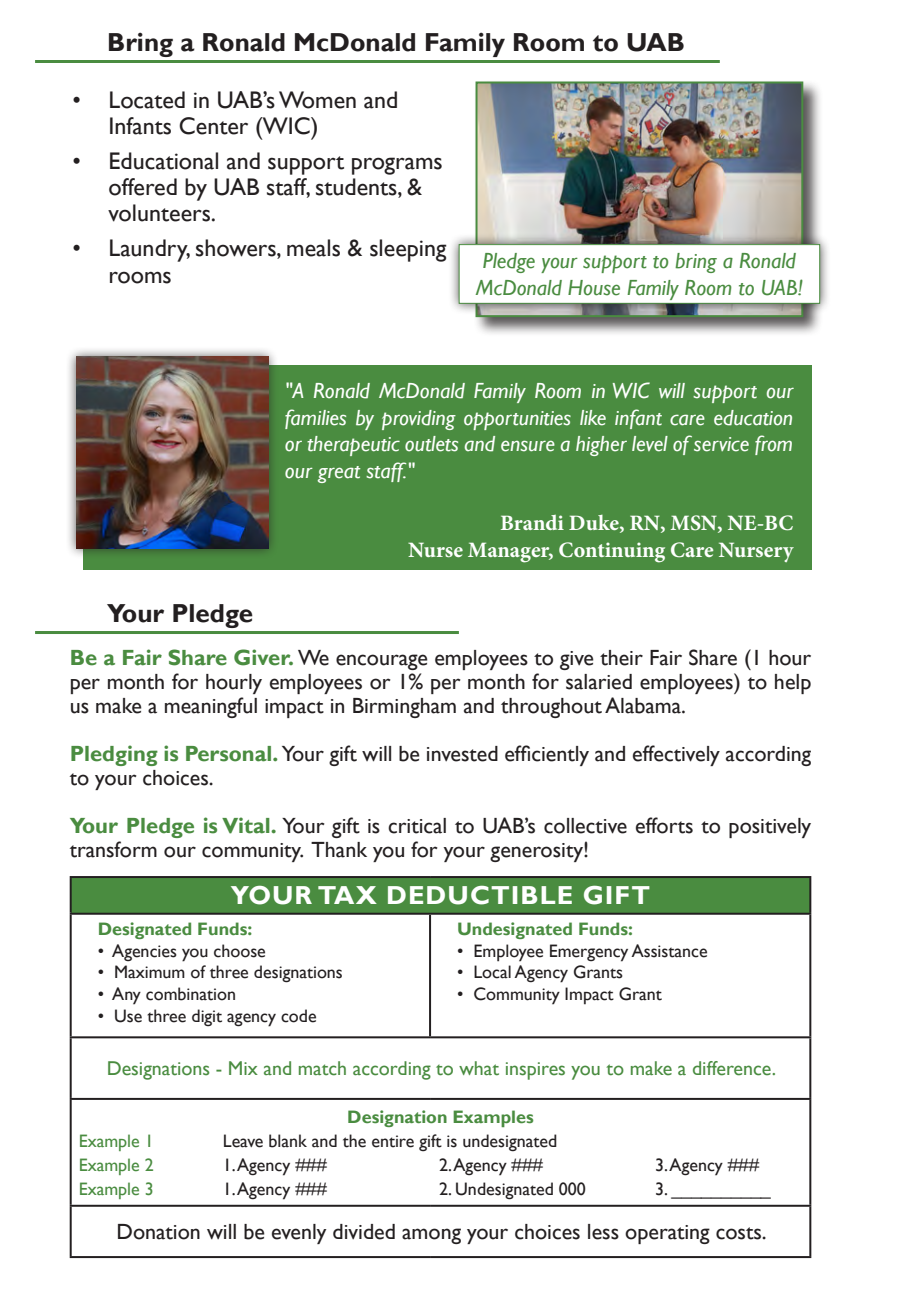
<style>
.page{position:relative;width:900px;height:1296px;background:#fff}
.page>*{position:absolute;margin:0;border:0;box-sizing:border-box;transform-origin:0 0}
.t1{font:700 26px "Gill Sans";color:#231f20}
.t2{font:700 26px "Gill Sans";letter-spacing:.04em;color:#fff}
.t3{font:24px/26px "Gill Sans";color:#231f20}
.t4{font:22px/24px "Gill Sans";color:#231f20}
.t5{font:italic 22px/26.4px "Gill Sans";color:#fff;text-align:justify}
.t6{font:italic 22px/26.4px "Gill Sans";color:#4a8c40;text-align:center}
.t7{font:700 22px "Minion Pro";color:#fff}
.t8{font:20px "Gill Sans";color:#4a8c40}
.t9{font:18px "Gill Sans";color:#231f20}
.t10{font:700 18px "Gill Sans";color:#4a8c40}
.t11{font:18px "Gill Sans";color:#4a8c40}
.s1{font-weight:700;color:#4a8c40}
</style>
<div class="page">
<hr style="left:35px;top:631px;width:423px;height:3px;background:#4a8c40">
<div style="left:71px;top:877px;width:738px;height:37px;background:#4a8c40"></div>
<hr style="left:70px;top:915px;width:2px;height:121px;background:#231f20">
<hr style="left:429px;top:915px;width:2px;height:121px;background:#231f20">
<hr style="left:808px;top:915px;width:2px;height:121px;background:#231f20">
<hr style="left:70px;top:1036px;width:360px;height:2px;background:#231f20">
<hr style="left:70px;top:1038px;width:2px;height:60px;background:#231f20">
<hr style="left:430px;top:1036px;width:380px;height:2px;background:#231f20">
<hr style="left:808px;top:1038px;width:2px;height:60px;background:#231f20">
<hr style="left:70px;top:1098px;width:360px;height:2px;background:#231f20">
<hr style="left:70px;top:1100px;width:2px;height:105px;background:#231f20">
<hr style="left:430px;top:1098px;width:380px;height:2px;background:#231f20">
<hr style="left:808px;top:1100px;width:2px;height:105px;background:#231f20">
<hr style="left:70px;top:1205px;width:360px;height:2px;background:#231f20">
<hr style="left:70px;top:1207px;width:2px;height:49px;background:#231f20">
<hr style="left:430px;top:1205px;width:380px;height:2px;background:#231f20">
<hr style="left:808px;top:1207px;width:2px;height:49px;background:#231f20">
<hr style="left:70px;top:1256px;width:360px;height:2px;background:#231f20">
<hr style="left:430px;top:1256px;width:380px;height:2px;background:#231f20">
<hr style="left:70px;top:876px;width:360px;height:2px;background:#231f20">
<hr style="left:70px;top:878px;width:2px;height:35px;background:#231f20">
<hr style="left:430px;top:876px;width:380px;height:2px;background:#231f20">
<hr style="left:808px;top:878px;width:2px;height:35px;background:#231f20">
<hr style="left:70px;top:913px;width:360px;height:2px;background:#231f20">
<hr style="left:430px;top:913px;width:380px;height:2px;background:#231f20">
<hr style="left:35px;top:60px;width:684px;height:3px;background:#4a8c40">
<div style="left:83px;top:365px;width:727px;height:205px;background:#4a8c40"></div>
<div style="left:473px;top:80px;width:349px;height:257px;background:#231f20;opacity:.75"></div>
<img style="left:478px;top:85px;width:321px;height:148px">
<div style="left:475px;top:82px;width:327px;height:235px;border:2px solid #4a8c40"></div>
<div style="left:447px;top:233px;width:383px;height:82px;background:#231f20;opacity:.75"></div>
<div style="left:459px;top:245px;width:360px;height:58px;background:#fff"></div>
<div style="left:458px;top:244px;width:361px;height:60px;border:1px solid #4a8c40"></div>
<div style="left:65px;top:346px;width:213px;height:214px;background:#231f20;opacity:.75"></div>
<img style="left:76px;top:357px;width:192px;height:192px">
<p class="t1" style="left:107px;top:26px;width:579px">Bring a Ronald McDonald Family Room to UAB</p>
<p class="t3" style="left:108px;top:88px;width:291px;text-indent:-36px">• Located in UAB’s Women and<br>Infants Center (WIC)</p>
<p class="t3" style="left:108px;top:149px;width:335px;text-indent:-36px">• Educational and support programs offered by UAB staff, students, &amp; volunteers.</p>
<p class="t3" style="left:108px;top:236px;width:339px;text-indent:-36px">• Laundry, showers, meals &amp; sleeping rooms</p>
<p class="t6" style="left:475px;top:248px;width:328px">Pledge your support to bring a Ronald<br>McDonald House Family Room to UAB!</p>
<p class="t1" style="left:107px;top:597px;width:147px">Your Pledge</p>
<p class="t5" style="left:285px;top:378px;width:509px">"A Ronald McDonald Family Room in WIC will support our families by providing opportunities like infant care education or therapeutic outlets and ensure a higher level of service from our great staff."</p>
<p class="t7" style="left:500px;top:508px;width:294px">Brandi Duke, RN, MSN, NE-BC</p>
<p class="t7" style="left:408px;top:534px;width:386px">Nurse Manager, Continuing Care Nursery</p>
<p class="t4" style="left:70px;top:646px;width:742px;text-align:justify"><span class="s1">Be a Fair Share Giver.</span> We encourage employees to give their Fair Share (1 hour per month for hourly employees or 1% per month for salaried employees) to help us make a meaningful impact in Birmingham and throughout Alabama.</p>
<p class="t4" style="left:70px;top:742px;width:742px"><span class="s1">Pledging is Personal.</span> Your gift will be invested efficiently and effectively according to your choices.</p>
<p class="t4" style="left:70px;top:814px;width:742px"><span class="s1">Your Pledge is Vital.</span> Your gift is critical to UAB’s collective efforts to positively transform our community. Thank you for your generosity!</p>
<p class="t2" style="left:231px;top:880px;width:420px">YOUR TAX DEDUCTIBLE GIFT</p>
<p class="t10" style="left:98px;top:918px;width:156px">Designated Funds:</p>
<p class="t9" style="left:98px;top:940px;width:170px">• Agencies you choose</p>
<p class="t9" style="left:98px;top:962px;width:246px">• Maximum of three designations</p>
<p class="t9" style="left:98px;top:983px;width:140px">• Any combination</p>
<p class="t9" style="left:98px;top:1005px;width:220px">• Use three digit agency code</p>
<p class="t10" style="left:457px;top:918px;width:177px">Undesignated Funds:</p>
<p class="t9" style="left:457px;top:940px;width:252px">• Employee Emergency Assistance</p>
<p class="t9" style="left:457px;top:962px;width:167px">• Local Agency Grants</p>
<p class="t9" style="left:457px;top:983px;width:206px">• Community Impact Grant</p>
<p class="t8" style="left:107px;top:1057px;width:670px">Designations - Mix and match according to what inspires you to make a difference.</p>
<p class="t10" style="left:347px;top:1106px;width:188px">Designation Examples</p>
<p class="t11" style="left:79px;top:1130px;width:77px">Example 1</p>
<p class="t9" style="left:223px;top:1130px;width:336px">Leave blank and the entire gift is undesignated</p>
<p class="t11" style="left:79px;top:1154px;width:77px">Example 2</p>
<p class="t9" style="left:223px;top:1154px;width:105px">1. Agency ###</p>
<p class="t9" style="left:439px;top:1154px;width:105px">2. Agency ###</p>
<p class="t9" style="left:655px;top:1154px;width:105px">3. Agency ###</p>
<p class="t11" style="left:79px;top:1178px;width:77px">Example 3</p>
<p class="t9" style="left:223px;top:1178px;width:105px">1. Agency ###</p>
<p class="t9" style="left:439px;top:1178px;width:148px">2. Undesignated 000</p>
<p class="t9" style="left:655px;top:1178px;width:117px">3. __________</p>
<p class="t4" style="left:116px;top:1220px;width:651px">Donation will be evenly divided among your choices less operating costs.</p>
</div>
